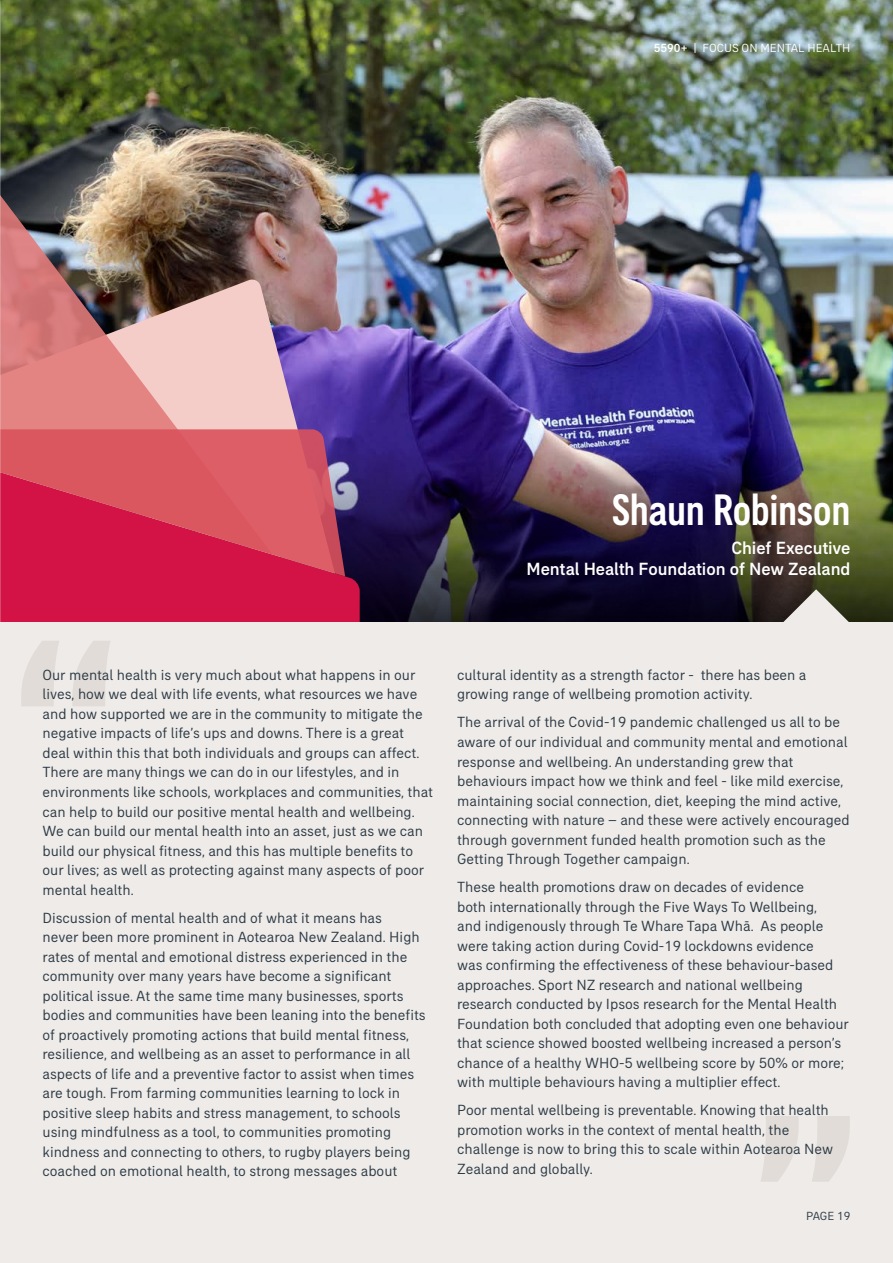
<style>
.page{position:relative;width:893px;height:1263px;background:#fff}
.page>*{position:absolute;margin:0;border:0;box-sizing:border-box;transform-origin:0 0}
.t1{font:500 condensed 45px "AIA Everest";letter-spacing:-.01em;color:#fff}
.t2{font:500 18px/21px "AIA Everest";letter-spacing:-.005em;color:#fff;text-align:right}
.t3{font:15px/19.5px "AIA Everest";color:#2c3a44}
.t4{font:12px "AIA Everest";color:#fff}
.t5{font:12px "AIA Everest";letter-spacing:-.005em;color:#2c3a44}
.s1{font-weight:500}
</style>
<div class="page">
<img style="left:1px;top:0;width:892px;height:449px">
<img style="left:360px;top:449px;width:533px;height:174px">
<svg style="left:1px;top:431px;width:359px;height:192px;background:#c0194c"></svg>
<svg style="left:273px;top:278px;width:62px;height:151px;background:#8f6ca3"></svg>
<img style="left:1px;top:192px;width:272px;height:237px">
<svg style="left:1px;top:429px;width:344px;height:147px;background:#d4405a"></svg>
<img style="left:0;top:0;width:1px;height:1263px">
<div style="left:0;top:623px;width:893px;height:640px;background:#eeebe9"></div>
<svg style="left:21px;top:641px;width:89px;height:65px"></svg>
<svg style="left:761px;top:1116px;width:89px;height:66px"></svg>
<svg style="left:782px;top:589px;width:68px;height:34px;background:#8c8a7f"></svg>
<p class="t4" style="left:654px;top:41px;width:144px"><span class="s1">5590+</span> | Focus on m entalh</p>
<p class="t4" style="left:816px;top:41px;width:34px">ealth</p>
<h1 class="t1" style="left:612px;top:484px;width:240px">Shaun Robinson</h1>
<p class="t2" style="left:527px;top:537px;width:325px">Chief Executive<br>Mental Health Foundation of New Zealand</p>
<p class="t3" style="left:43px;top:665px;width:392px">Our mental health is very much about what happens in our lives, how we deal with life events, what resources we have and how supported we are in the community to mitigate the negative impacts of life’s ups and downs. There is a great deal within this that both individuals and groups can affect.<br>There are many things we can do in our lifestyles, and in environments like schools, workplaces and communities, that can help to build our positive mental health and wellbeing.<br>We can build our mental health into an asset, just as we can build our physical fitness, and this has multiple benefits to our lives; as well as protecting against many aspects of poor mental health.</p>
<p class="t3" style="left:43px;top:907px;width:385px">Discussion of mental health and of what it means has<br>never been more prominent in Aotearoa New Zealand. High rates of mental and emotional distress experienced in the community over many years have become a significant political issue. At the same time many businesses, sports bodies and communities have been leaning into the benefits of proactively promoting actions that build mental fitness, resilience, and wellbeing as an asset to performance in all aspects of life and a preventive factor to assist when times are tough. From farming communities learning to lock in positive sleep habits and stress management, to schools using mindfulness as a tool, to communities promoting kindness and connecting to others, to rugby players being coached on emotional health, to strong messages about</p>
<p class="t3" style="left:457px;top:665px;width:351px">cultural identity as a strength factor - there has been a growing range of wellbeing promotion activity.</p>
<p class="t3" style="left:457px;top:712px;width:394px">The arrival of the Covid-19 pandemic challenged us all to be aware of our individual and community mental and emotional response and wellbeing. An understanding grew that behaviours impact how we think and feel - like mild exercise, maintaining social connection, diet, keeping the mind active, connecting with nature – and these were actively encouraged through government funded health promotion such as the Getting Through Together campaign.</p>
<p class="t3" style="left:457px;top:877px;width:393px">These health promotions draw on decades of evidence<br>both internationally through the Five Ways To Wellbeing,<br>and indigenously through Te Whare Tapa Whā. As people were taking action during Covid-19 lockdowns evidence<br>was confirming the effectiveness of these behaviour-based approaches. Sport NZ research and national wellbeing research conducted by Ipsos research for the Mental Health Foundation both concluded that adopting even one behaviour that science showed boosted wellbeing increased a person’s chance of a healthy WHO-5 wellbeing score by 50% or more; with multiple behaviours having a multiplier effect.</p>
<p class="t3" style="left:457px;top:1100px;width:378px">Poor mental wellbeing is preventable. Knowing that health promotion works in the context of mental health, the challenge is now to bring this to scale within Aotearoa New Zealand and globally.</p>
<p class="t5" style="left:806px;top:1209px;width:46px">PAGE 19</p>
</div>
